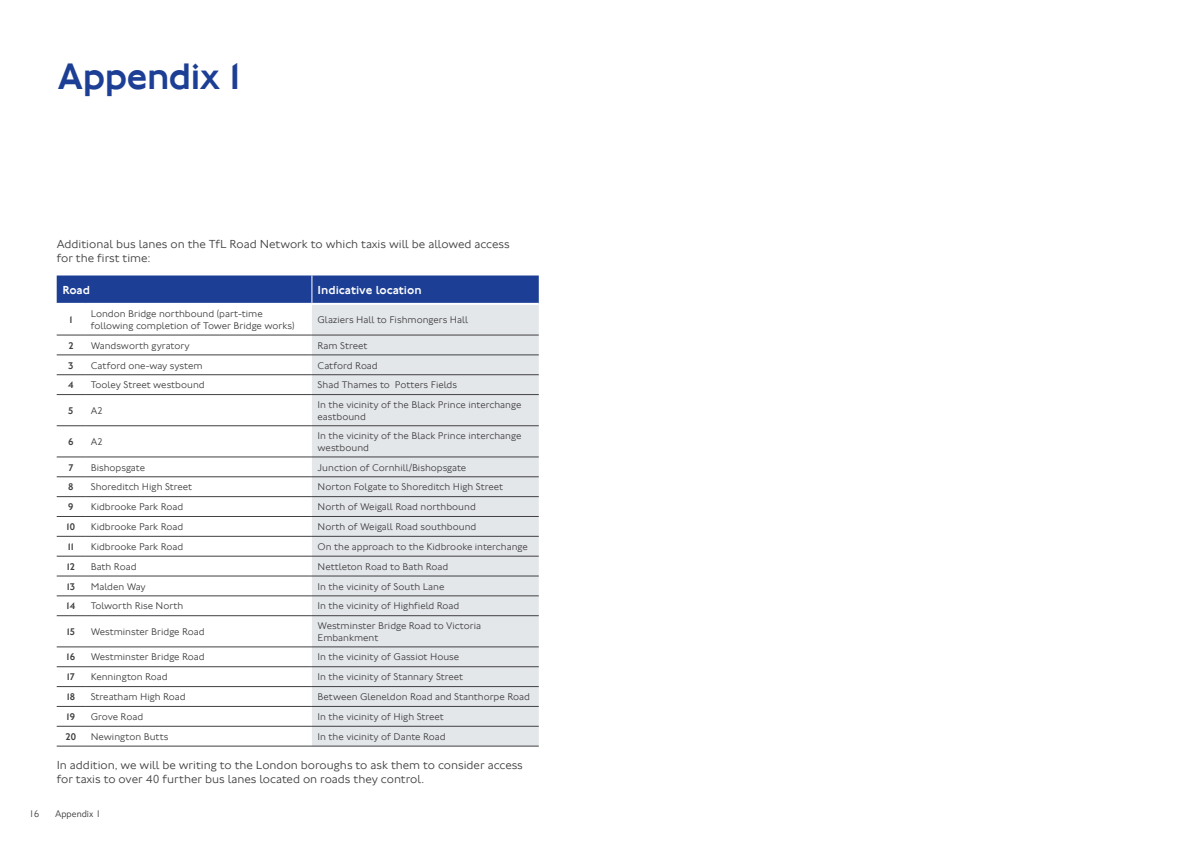
<style>
.page{position:relative;width:1191px;height:842px;background:#fff}
.page>*{position:absolute;margin:0;border:0;box-sizing:border-box;transform-origin:0 0}
.t1{font:500 38px "Johnston 100";letter-spacing:-.025em;color:#1c3e94}
.t2{font:300 12px/14px "Johnston 100";color:#414042}
.t3{font:500 12px "Johnston 100";color:#fff}
.t4{font:300 10px/12px "Johnston 100";color:#414042}
.t5{font:500 10px "Johnston 100";color:#414042}
.t6{font:10px "NJ Font";color:#414042}
</style>
<div class="page">
<div style="left:312px;top:305px;width:227px;height:441px;background:#e4e7ea"></div>
<svg style="left:57px;top:335px;width:28px;height:1px"></svg>
<hr style="left:85px;top:335px;width:227px;height:1px;background:#414042">
<hr style="left:312px;top:335px;width:227px;height:1px;background:#414042">
<svg style="left:57px;top:355px;width:28px;height:1px"></svg>
<hr style="left:85px;top:355px;width:227px;height:1px;background:#414042">
<hr style="left:312px;top:355px;width:227px;height:1px;background:#414042">
<svg style="left:57px;top:374px;width:28px;height:1px"></svg>
<hr style="left:85px;top:374px;width:227px;height:1px;background:#414042">
<hr style="left:312px;top:374px;width:227px;height:1px;background:#414042">
<svg style="left:57px;top:394px;width:28px;height:1px"></svg>
<hr style="left:85px;top:394px;width:227px;height:1px;background:#414042">
<hr style="left:312px;top:394px;width:227px;height:1px;background:#414042">
<svg style="left:57px;top:425px;width:28px;height:1px"></svg>
<hr style="left:85px;top:425px;width:227px;height:1px;background:#414042">
<hr style="left:312px;top:425px;width:227px;height:1px;background:#414042">
<svg style="left:57px;top:457px;width:28px;height:1px"></svg>
<hr style="left:85px;top:457px;width:227px;height:1px;background:#414042">
<hr style="left:312px;top:457px;width:227px;height:1px;background:#414042">
<svg style="left:57px;top:476px;width:28px;height:1px"></svg>
<hr style="left:85px;top:476px;width:227px;height:1px;background:#414042">
<hr style="left:312px;top:476px;width:227px;height:1px;background:#414042">
<svg style="left:57px;top:496px;width:28px;height:1px"></svg>
<hr style="left:85px;top:496px;width:227px;height:1px;background:#414042">
<hr style="left:312px;top:496px;width:227px;height:1px;background:#414042">
<svg style="left:57px;top:516px;width:28px;height:1px"></svg>
<hr style="left:85px;top:516px;width:227px;height:1px;background:#414042">
<hr style="left:312px;top:516px;width:227px;height:1px;background:#414042">
<svg style="left:57px;top:536px;width:28px;height:1px"></svg>
<hr style="left:85px;top:536px;width:227px;height:1px;background:#414042">
<hr style="left:312px;top:536px;width:227px;height:1px;background:#414042">
<svg style="left:57px;top:556px;width:28px;height:1px"></svg>
<hr style="left:85px;top:556px;width:227px;height:1px;background:#414042">
<hr style="left:312px;top:556px;width:227px;height:1px;background:#414042">
<svg style="left:57px;top:576px;width:28px;height:1px"></svg>
<hr style="left:85px;top:576px;width:227px;height:1px;background:#414042">
<hr style="left:312px;top:576px;width:227px;height:1px;background:#414042">
<svg style="left:57px;top:596px;width:28px;height:1px"></svg>
<hr style="left:85px;top:596px;width:227px;height:1px;background:#414042">
<hr style="left:312px;top:596px;width:227px;height:1px;background:#414042">
<svg style="left:57px;top:615px;width:28px;height:1px"></svg>
<hr style="left:85px;top:615px;width:227px;height:1px;background:#414042">
<hr style="left:312px;top:615px;width:227px;height:1px;background:#414042">
<svg style="left:57px;top:647px;width:28px;height:1px"></svg>
<hr style="left:85px;top:647px;width:227px;height:1px;background:#414042">
<hr style="left:312px;top:647px;width:227px;height:1px;background:#414042">
<hr style="left:312px;top:666px;width:227px;height:1px;background:#414042">
<hr style="left:312px;top:686px;width:227px;height:1px;background:#414042">
<hr style="left:312px;top:706px;width:227px;height:1px;background:#414042">
<hr style="left:312px;top:726px;width:227px;height:1px;background:#414042">
<hr style="left:312px;top:746px;width:227px;height:1px;background:#414042">
<svg style="left:57px;top:666px;width:28px;height:1px"></svg>
<hr style="left:85px;top:666px;width:227px;height:1px;background:#414042">
<svg style="left:57px;top:686px;width:28px;height:1px"></svg>
<hr style="left:85px;top:686px;width:227px;height:1px;background:#414042">
<svg style="left:57px;top:706px;width:28px;height:1px"></svg>
<hr style="left:85px;top:706px;width:227px;height:1px;background:#414042">
<svg style="left:57px;top:726px;width:28px;height:1px"></svg>
<hr style="left:85px;top:726px;width:227px;height:1px;background:#414042">
<svg style="left:57px;top:746px;width:28px;height:1px"></svg>
<hr style="left:85px;top:746px;width:227px;height:1px;background:#414042">
<svg style="left:57px;top:275px;width:482px;height:29px;background:#29499a"></svg>
<h1 class="t1" style="left:57px;top:55px;width:185px">Appendix 1</h1>
<p class="t2" style="left:57px;top:237px;width:454px">Additional bus lanes on the TfL Road Network to which taxis will be allowed access for the first time:</p>
<p class="t3" style="left:62px;top:283px;width:29px">Road</p>
<p class="t3" style="left:317px;top:283px;width:105px">Indicative location</p>
<p class="t5" style="left:69px;top:314px;width:5px">1</p>
<p class="t4" style="left:91px;top:308px;width:205px">London Bridge northbound (part-time following completion of Tower Bridge works)</p>
<p class="t4" style="left:317px;top:314px;width:152px">Glaziers Hall to Fishmongers Hall</p>
<p class="t5" style="left:68px;top:340px;width:7px">2</p>
<p class="t4" style="left:91px;top:339px;width:100px">Wandsworth gyratory</p>
<p class="t4" style="left:317px;top:339px;width:51px">Ram Street</p>
<p class="t5" style="left:68px;top:360px;width:7px">3</p>
<p class="t4" style="left:91px;top:359px;width:113px">Catford one-way system</p>
<p class="t4" style="left:317px;top:359px;width:62px">Catford Road</p>
<p class="t5" style="left:68px;top:379px;width:7px">4</p>
<p class="t4" style="left:91px;top:379px;width:115px">Tooley Street westbound</p>
<p class="t4" style="left:317px;top:379px;width:141px">Shad Thames to Potters Fields</p>
<p class="t5" style="left:68px;top:405px;width:7px">5</p>
<p class="t4" style="left:91px;top:405px;width:13px">A2</p>
<p class="t4" style="left:317px;top:399px;width:205px">In the vicinity of the Black Prince interchange eastbound</p>
<p class="t5" style="left:68px;top:436px;width:7px">6</p>
<p class="t4" style="left:91px;top:436px;width:13px">A2</p>
<p class="t4" style="left:317px;top:430px;width:205px">In the vicinity of the Black Prince interchange westbound</p>
<p class="t5" style="left:68px;top:462px;width:7px">7</p>
<p class="t4" style="left:91px;top:461px;width:56px">Bishopsgate</p>
<p class="t4" style="left:317px;top:461px;width:150px">Junction of Cornhill/Bishopsgate</p>
<p class="t5" style="left:68px;top:482px;width:7px">8</p>
<p class="t4" style="left:91px;top:481px;width:103px">Shoreditch High Street</p>
<p class="t4" style="left:317px;top:481px;width:187px">Norton Folgate to Shoreditch High Street</p>
<p class="t5" style="left:68px;top:501px;width:7px">9</p>
<p class="t4" style="left:91px;top:501px;width:94px">Kidbrooke Park Road</p>
<p class="t4" style="left:317px;top:501px;width:160px">North of Weigall Road northbound</p>
<p class="t5" style="left:66px;top:521px;width:10px">10</p>
<p class="t4" style="left:91px;top:521px;width:94px">Kidbrooke Park Road</p>
<p class="t4" style="left:317px;top:521px;width:160px">North of Weigall Road southbound</p>
<p class="t5" style="left:68px;top:541px;width:8px">11</p>
<p class="t4" style="left:91px;top:541px;width:94px">Kidbrooke Park Road</p>
<p class="t4" style="left:317px;top:541px;width:212px">On the approach to the Kidbrooke interchange</p>
<p class="t5" style="left:67px;top:561px;width:10px">12</p>
<p class="t4" style="left:91px;top:561px;width:47px">Bath Road</p>
<p class="t4" style="left:317px;top:561px;width:132px">Nettleton Road to Bath Road</p>
<p class="t5" style="left:67px;top:581px;width:10px">13</p>
<p class="t4" style="left:91px;top:580px;width:57px">Malden Way</p>
<p class="t4" style="left:317px;top:580px;width:128px">In the vicinity of South Lane</p>
<p class="t5" style="left:66px;top:601px;width:10px">14</p>
<p class="t4" style="left:91px;top:600px;width:94px">Tolworth Rise North</p>
<p class="t4" style="left:317px;top:600px;width:143px">In the vicinity of Highfield Road</p>
<p class="t5" style="left:67px;top:626px;width:10px">15</p>
<p class="t4" style="left:91px;top:626px;width:115px">Westminster Bridge Road</p>
<p class="t4" style="left:317px;top:620px;width:165px">Westminster Bridge Road to Victoria<br>Embankment</p>
<p class="t5" style="left:67px;top:652px;width:10px">16</p>
<p class="t4" style="left:91px;top:651px;width:115px">Westminster Bridge Road</p>
<p class="t4" style="left:317px;top:651px;width:143px">In the vicinity of Gassiot House</p>
<p class="t5" style="left:67px;top:671px;width:10px">17</p>
<p class="t4" style="left:91px;top:671px;width:78px">Kennington Road</p>
<p class="t4" style="left:317px;top:671px;width:147px">In the vicinity of Stannary Street</p>
<p class="t5" style="left:67px;top:691px;width:10px">18</p>
<p class="t4" style="left:91px;top:691px;width:96px">Streatham High Road</p>
<p class="t4" style="left:317px;top:691px;width:214px">Between Gleneldon Road and Stanthorpe Road</p>
<p class="t5" style="left:67px;top:711px;width:10px">19</p>
<p class="t4" style="left:91px;top:711px;width:54px">Grove Road</p>
<p class="t4" style="left:317px;top:711px;width:128px">In the vicinity of High Street</p>
<p class="t5" style="left:65px;top:731px;width:12px">20</p>
<p class="t4" style="left:91px;top:731px;width:79px">Newington Butts</p>
<p class="t4" style="left:317px;top:731px;width:130px">In the vicinity of Dante Road</p>
<p class="t2" style="left:57px;top:758px;width:468px">In addition, we will be writing to the London boroughs to ask them to consider access for taxis to over 40 further bus lanes located on roads they control.</p>
<p class="t6" style="left:29px;top:807px;width:12px">16</p>
<p class="t6" style="left:55px;top:807px;width:47px">Appendix 1</p>
</div>
